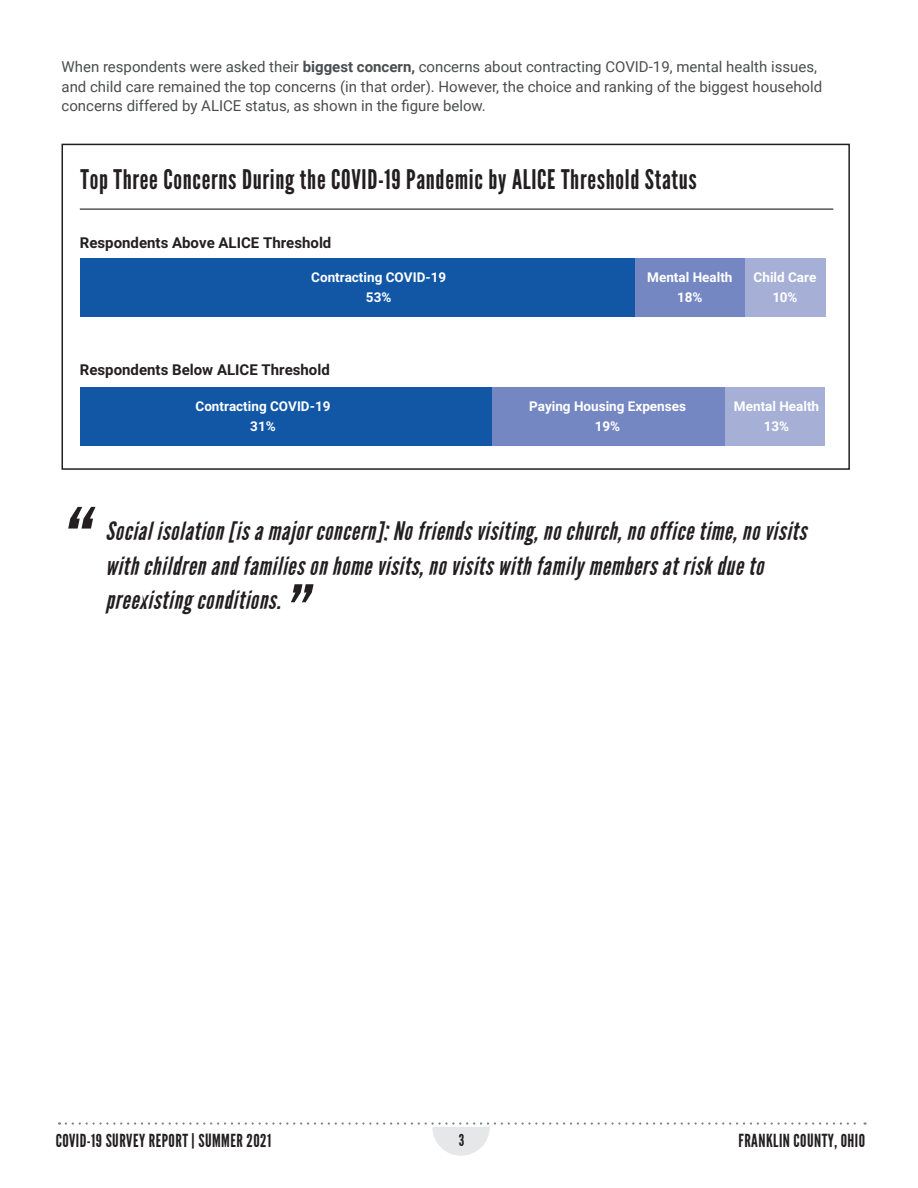
<style>
.page{position:relative;width:918px;height:1188px;background:#fff}
.page>*{position:absolute;margin:0;border:0;box-sizing:border-box;transform-origin:0 0}
.t1{font:italic 90px "League Gothic";color:#231f20}
.t2{font:italic 75px "League Gothic";color:#231f20}
.t3{font:27px "League Gothic";letter-spacing:.025em;color:#231f20}
.t4{font:italic 25.5px/34.5px "League Gothic";letter-spacing:.025em;color:#231f20}
.t5{font:18px "League Gothic";letter-spacing:.025em;color:#231f20}
.t6{font:16.5px "League Gothic";color:#231f20}
.t7{font:15px/19.5px "Roboto";color:#4b4c4d}
.t8{font:700 15px "Roboto";color:#231f20}
.t9{font:700 13.5px/19.2px "Roboto";color:#fff;text-align:center}
.s1{font-weight:700}
.s2{font-size:14.4px}
</style>
<div class="page">
<svg style="left:66px;top:1122px;width:800px;height:34px"></svg>
<div style="left:745px;top:259px;width:81px;height:58px;background:#a6b0d7"></div>
<div style="left:634px;top:259px;width:111px;height:58px;background:#7487c2"></div>
<div style="left:80px;top:259px;width:554px;height:58px;background:#1157a6"></div>
<hr style="left:80px;top:209px;width:753px;height:1px;background:#231f20">
<div style="left:725px;top:387px;width:100px;height:59px;background:#a6b0d7"></div>
<div style="left:491px;top:387px;width:234px;height:59px;background:#7487c2"></div>
<div style="left:80px;top:387px;width:411px;height:59px;background:#1157a6"></div>
<div style="left:62px;top:144px;width:788px;height:326px;border:2px solid #231f20"></div>
<p class="t7" style="left:62px;top:56px;width:762px">When respondents were asked their <span class="s1">biggest concern,</span> concerns about contracting COVID-19, mental health issues, and child care remained the top concerns (in that order). However, the choice and ranking of the biggest household concerns differed by ALICE status, as shown in the figure below.</p>
<h3 class="t3" style="left:81px;top:164px;width:618px">Top Three Concerns During the COVID-19 Pandemic by ALICE Threshold Status</h3>
<p class="t8" style="left:80px;top:232px;width:253px">Respondents Above ALICE Threshold</p>
<p class="t9" style="left:311px;top:267px;width:136px">Contracting COVID-19<br>53%</p>
<p class="t9" style="left:647px;top:267px;width:87px">Mental Health<br>18%</p>
<p class="t9" style="left:754px;top:267px;width:64px">Child Care<br>10%</p>
<p class="t8" style="left:80px;top:360px;width:251px">Respondents Below ALICE Threshold</p>
<p class="t9" style="left:196px;top:396px;width:136px">Contracting COVID-19<br>31%</p>
<p class="t9" style="left:529px;top:396px;width:158px">Paying Housing Expenses<br>19%</p>
<p class="t9" style="left:734px;top:396px;width:87px">Mental Health<br>13%</p>
<h1 class="t1" style="left:56px;top:489px;width:29px">“</h1>
<h3 class="t4" style="left:105px;top:514px;width:702px">Social isolation [is a major concern]: No friends visiting, no church, no office time, no visits with children and families on home visits, no visits with family members at risk due to preexisting conditions.</h3>
<h2 class="t2" style="left:281px;top:570px;width:24px">”</h2>
<p class="t5" style="left:56px;top:1131px;width:217px">COVID-19 SURVEY REPORT <span class="s2">|</span> SUMMER 2021</p>
<p class="t6" style="left:459px;top:1131px;width:7px">3</p>
<p class="t5" style="left:739px;top:1131px;width:128px">FRANKLIN COUNTY, OHIO</p>
</div>
